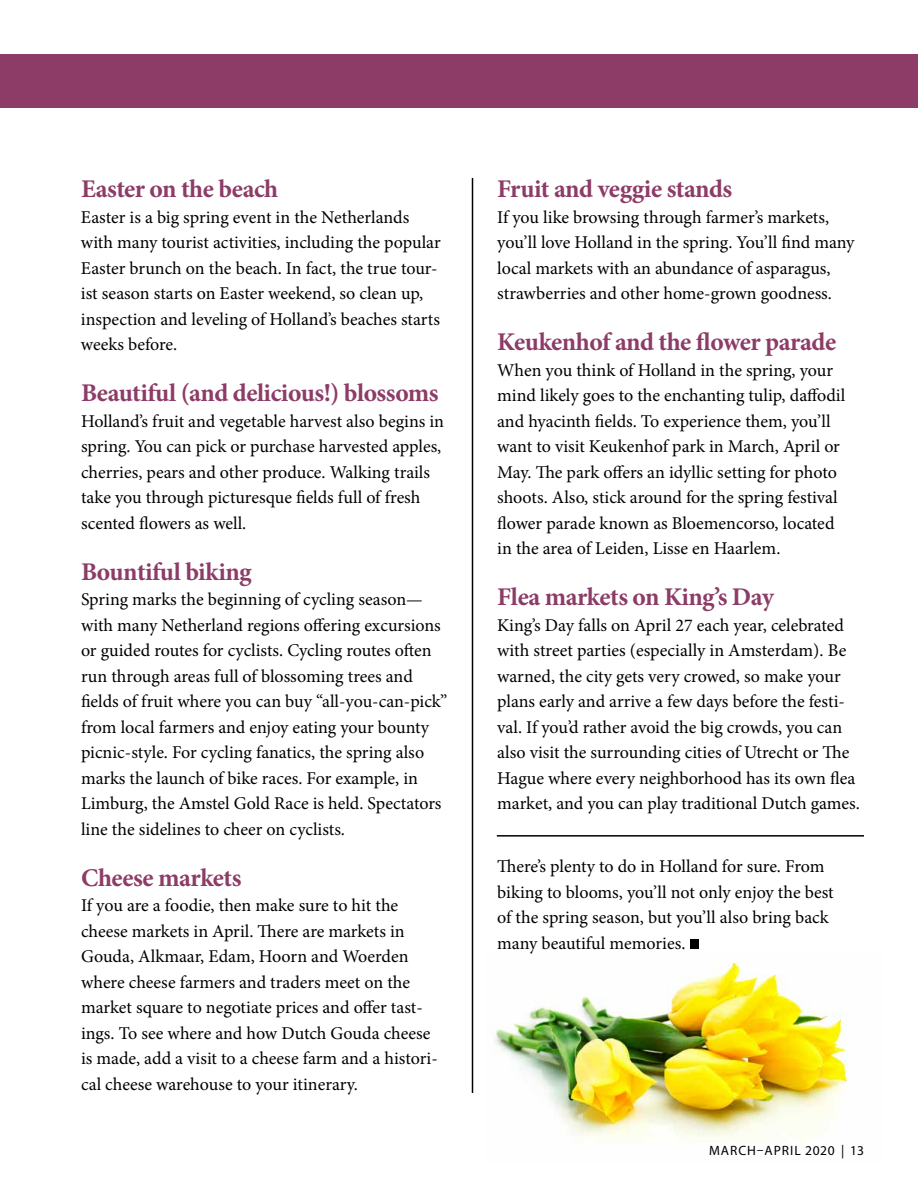
<style>
.page{position:relative;width:918px;height:1188px;background:#fff}
.page>*{position:absolute;margin:0;border:0;box-sizing:border-box;transform-origin:0 0}
.t1{font:700 25.5px "Minion Pro";letter-spacing:-.02em;color:#8c3c66}
.t2{font:18px/25.5px "Minion Pro";letter-spacing:-.005em;color:#000}
.t3{font:13.5px "Myriad Pro";letter-spacing:.07em;color:#000}
</style>
<div class="page">
<img style="left:490px;top:962px;width:358px;height:181px">
<div style="left:0;top:54px;width:918px;height:54px;background:#8c3c66"></div>
<div style="left:690px;top:939px;width:9px;height:10px;background:#000"></div>
<hr style="left:472px;top:178px;width:1px;height:915px;background:#000">
<hr style="left:497px;top:835px;width:367px;height:2px;background:#000">
<h1 class="t1" style="left:81px;top:171px;width:199px">Easter on the beach</h1>
<p class="t2" style="left:81px;top:204px;width:361px">Easter is a big spring event in the Netherlands with many tourist activities, including the popular Easter brunch on the beach. In fact, the true tour&shy;ist season starts on Easter weekend, so clean up, inspection and leveling of Holland’s beaches starts weeks before.</p>
<h1 class="t1" style="left:81px;top:375px;width:359px">Beautiful (and delicious!) blossoms</h1>
<p class="t2" style="left:81px;top:408px;width:365px">Holland’s fruit and vegetable harvest also begins in spring. You can pick or purchase harvested apples, cherries, pears and other produce. Walking trails take you through picturesque fields full of fresh scented flowers as well.</p>
<h1 class="t1" style="left:81px;top:553px;width:172px">Bountiful biking</h1>
<p class="t2" style="left:81px;top:587px;width:368px">Spring marks the beginning of cycling season— with many Netherland regions offering excursions or guided routes for cyclists. Cycling routes often run through areas full of blossoming trees and fields of fruit where you can buy “all-you-can-pick” from local farmers and enjoy eating your bounty picnic-style. For cycling fanatics, the spring also marks the launch of bike races. For example, in Limburg, the Amstel Gold Race is held. Spectators line the sidelines to cheer on cyclists.</p>
<h1 class="t1" style="left:81px;top:859px;width:162px">Cheese markets</h1>
<p class="t2" style="left:81px;top:893px;width:358px">If you are a foodie, then make sure to hit the cheese markets in April. There are markets in Gouda, Alkmaar, Edam, Hoorn and Woerden where cheese farmers and traders meet on the market square to negotiate prices and offer tast&shy;ings. To see where and how Dutch Gouda cheese is made, add a visit to a cheese farm and a histori&shy;cal cheese warehouse to your itinerary.</p>
<h1 class="t1" style="left:497px;top:171px;width:237px">Fruit and veggie stands</h1>
<p class="t2" style="left:497px;top:204px;width:359px">If you like browsing through farmer’s markets, you’ll love Holland in the spring. You’ll find many local markets with an abundance of asparagus, strawberries and other home-grown goodness.</p>
<h1 class="t1" style="left:497px;top:324px;width:341px">Keukenhof and the flower parade</h1>
<p class="t2" style="left:497px;top:357px;width:350px">When you think of Holland in the spring, your mind likely goes to the enchanting tulip, daffodil and hyacinth fields. To experience them, you’ll want to visit Keukenhof park in March, April or May. The park offers an idyllic setting for photo shoots. Also, stick around for the spring festival flower parade known as Bloemencorso, located in the area of Leiden, Lisse en Haarlem.</p>
<h1 class="t1" style="left:497px;top:579px;width:278px">Flea markets on King’s Day</h1>
<p class="t2" style="left:497px;top:612px;width:364px">King’s Day falls on April 27 each year, celebrated with street parties (especially in Amsterdam). Be warned, the city gets very crowed, so make your plans early and arrive a few days before the festi&shy;val. If you’d rather avoid the big crowds, you can also visit the surrounding cities of Utrecht or The Hague where every neighborhood has its own flea market, and you can play traditional Dutch games.</p>
<p class="t2" style="left:497px;top:854px;width:338px">There’s plenty to do in Holland for sure. From biking to blooms, you’ll not only enjoy the best of the spring season, but you’ll also bring back many beautiful memories.</p>
<p class="t3" style="left:709px;top:1142px;width:156px">MARCH–APRIL 2020 | 13</p>
</div>
